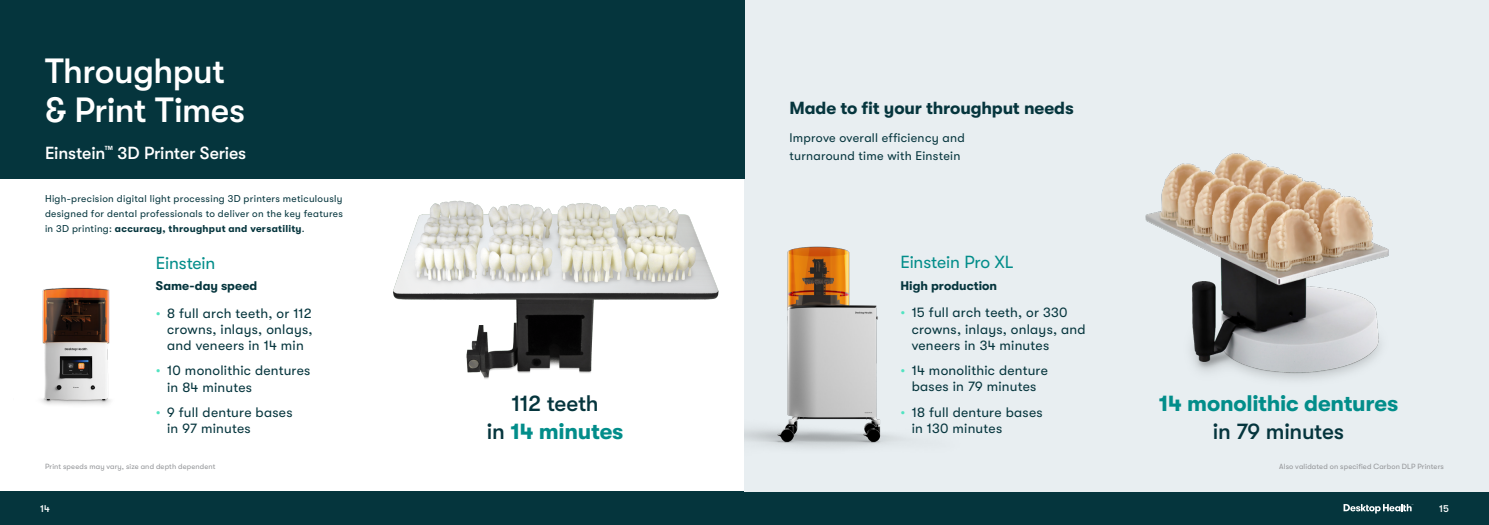
<style>
.page{position:relative;width:1489px;height:525px;background:#fff}
.page>*{position:absolute;margin:0;border:0;box-sizing:border-box;transform-origin:0 0}
.Heading_1{font:500 35px/38.8px "GT Walsheim";letter-spacing:-.015em;color:#fff}
.CTA_Copy{font:700 22.5px/27.5px "GT Walsheim";letter-spacing:-.01em;color:#028d8a;text-align:center}
.CTA_Copy-2{font:500 22.5px/27.5px "GT Walsheim";letter-spacing:-.015em;color:#05353d;text-align:center}
.Heading_2{font:700 17.5px "GT Walsheim";letter-spacing:-.01em;color:#05353d}
.H2_Extra_space_after_for_section_breaks{font:500 17.5px "GT Walsheim";letter-spacing:-.01em;color:#fff}
.Product{font:17.5px "GT Walsheim";letter-spacing:-.01em;color:#028d8a}
.t1{font:13.75px/16.2px "GT Walsheim";letter-spacing:.015em;color:#05353d}
.H3-Callout{font:12.5px/17.5px "GT Walsheim";letter-spacing:.02em;color:#05353d}
.Image_callout{font:700 12.5px "GT Walsheim";color:#05353d}
.Body_even_more_extra_space_after{font:10px/15px "GT Walsheim";letter-spacing:.03em;color:#05353d;text-align:justify}
.t2{font:500 10px "GT Walsheim";color:#fff}
.Footnote{font:7.5px "GT Walsheim";letter-spacing:.02em;color:#939598}
.s1{font-weight:700}
.s2{color:#52e3c1}
.s3{font-weight:700;color:#028d8a}
.s4{font-weight:500;color:#05353d}
</style>
<div class="page">
<div style="left:0;top:491px;width:1488px;height:33px;background:#05353d"></div>
<svg style="left:1343px;top:504px;width:70px;height:9px"></svg>
<div style="left:744px;top:0;width:744px;height:491px;background:#e8eef1"></div>
<div style="left:0;top:0;width:744px;height:179px;background:#05353d"></div>
<img style="left:744px;top:246px;width:160px;height:202px">
<img style="left:41px;top:287px;width:70px;height:118px">
<img style="left:393px;top:200px;width:326px;height:179px">
<img style="left:1145px;top:153px;width:244px;height:227px">
<p class="Heading_1" style="left:45px;top:52px;width:201px">Throughput &amp; Print Times</p>
<p class="H2_Extra_space_after_for_section_breaks" style="left:45px;top:143px;width:203px">Einstein<sup>™</sup> 3D Printer Series</p>
<p class="Body_even_more_extra_space_after" style="left:45px;top:191px;width:299px">High-precision digital light processing 3D printers meticulously designed for dental professionals to deliver on the key features in 3D printing: <span class="s1">accuracy, throughput and versatility</span>.</p>
<p class="Product" style="left:156px;top:253px;width:61px">Einstein</p>
<p class="Image_callout" style="left:156px;top:278px;width:103px">Same-day speed</p>
<p class="t1" style="left:167px;top:304px;width:147px;text-align:justify;text-indent:-11px"><span class="s2">•</span> 8 full arch teeth, or 112 crowns, inlays, onlays, and veneers in 14 min</p>
<p class="t1" style="left:167px;top:362px;width:145px;text-indent:-11px"><span class="s2">•</span> 10 monolithic dentures in 84 minutes</p>
<p class="t1" style="left:167px;top:404px;width:127px;text-indent:-11px"><span class="s2">•</span> 9 full denture bases in 97 minutes</p>
<p class="CTA_Copy-2" style="left:487px;top:389px;width:138px">112 teeth<br>in <span class="s3">14 minutes</span></p>
<p class="Heading_2" style="left:789px;top:98px;width:286px">Made to fit your throughput needs</p>
<p class="H3-Callout" style="left:789px;top:129px;width:177px">Improve overall efficiency and turnaround time with Einstein</p>
<p class="Product" style="left:900px;top:252px;width:115px">Einstein Pro XL</p>
<p class="Image_callout" style="left:900px;top:278px;width:98px">High production</p>
<p class="t1" style="left:911px;top:304px;width:175px;text-indent:-11px"><span class="s2">•</span> 15 full arch teeth, or 330 crowns, inlays, onlays, and veneers in 34 minutes</p>
<p class="t1" style="left:900px;top:362px;width:149px;text-align:center"><span class="s2">•</span> 14 monolithic denture bases in 79 minutes</p>
<p class="t1" style="left:911px;top:403px;width:132px;text-indent:-11px"><span class="s2">•</span> 18 full denture bases in 130 minutes</p>
<p class="CTA_Copy" style="left:1158px;top:389px;width:241px">14 monolithic dentures <span class="s4">in 79 minutes</span></p>
<p class="Footnote" style="left:45px;top:461px;width:172px">Print speeds may vary, size and depth dependent</p>
<p class="Footnote" style="left:1279px;top:461px;width:166px">Also validated on specified Carbon DLP Printers</p>
<p class="t2" style="left:40px;top:502px;width:11px">14</p>
<p class="t2" style="left:1438px;top:502px;width:11px">15</p>
</div>
